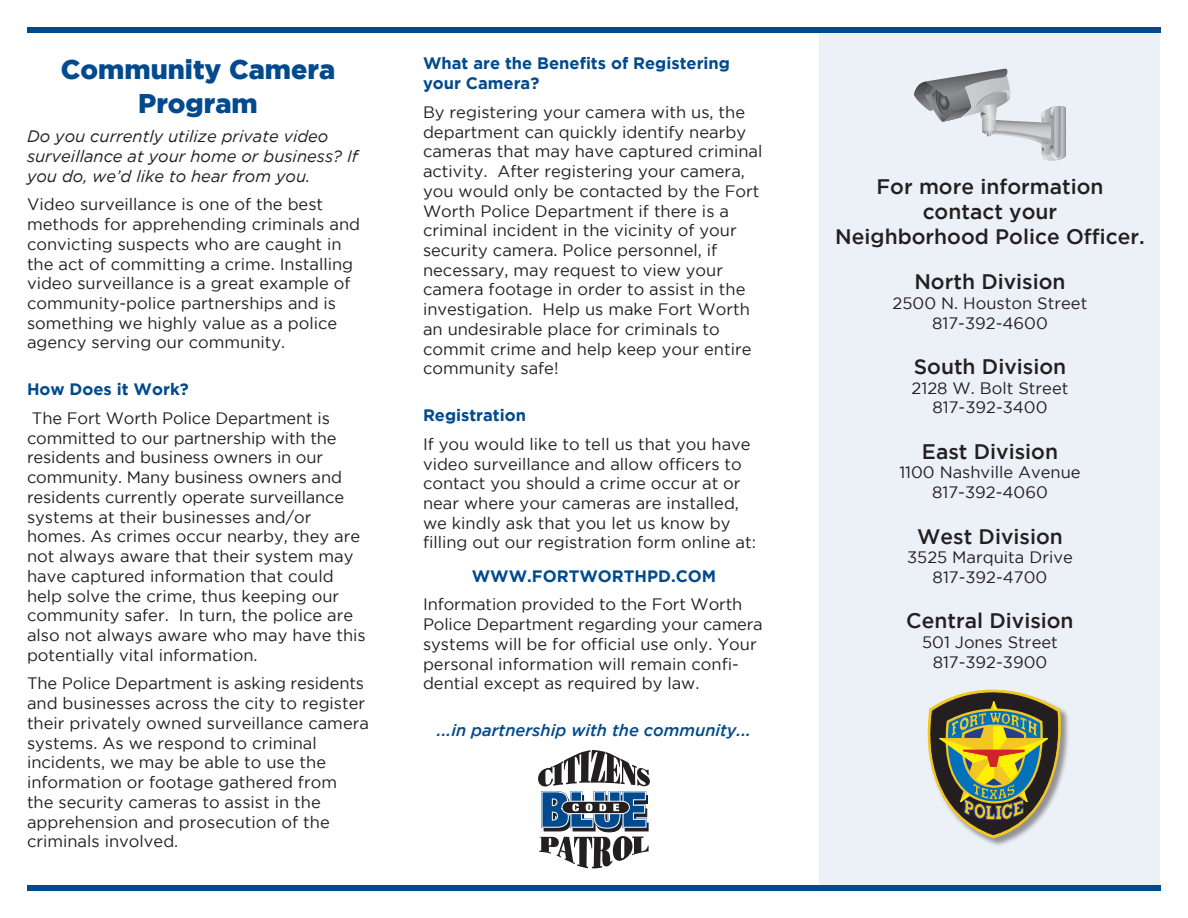
<style>
.page{position:relative;width:1188px;height:918px;background:#fff}
.page>*{position:absolute;margin:0;border:0;box-sizing:border-box;transform-origin:0 0}
.Heading_1{font:900 27px "Gotham";color:#004a8d}
.Body_Text_2{font:500 21px/25px "Gotham";color:#231f20;text-align:center}
.Body_Text_2-2{font:16.5px/19.8px "Gotham";color:#231f20}
.Body_Text_2-3{font:italic 16.5px/19.8px "Gotham";color:#231f20}
.Body_Text_2-4{font:700 16.5px/19.8px "Gotham";color:#004a8d}
.Body_Text_2-5{font:italic 500 16.5px "Gotham";color:#004a8d}
</style>
<div class="page">
<div style="left:820px;top:34px;width:340px;height:853px;background:#ecf0f7"></div>
<svg style="left:538px;top:750px;width:112px;height:118px"></svg>
<svg style="left:914px;top:69px;width:152px;height:92px"></svg>
<div style="left:27px;top:27px;width:1134px;height:6px;background:#004a8d"></div>
<div style="left:27px;top:885px;width:1134px;height:6px;background:#004a8d"></div>
<div style="left:928px;top:690px;width:141px;height:157px;background:#231f20;opacity:.45"></div>
<svg style="left:928px;top:690px;width:133px;height:148px"></svg>
<p class="Heading_1" style="left:61px;top:54px;width:276px">Community Camera</p>
<p class="Heading_1" style="left:138px;top:88px;width:121px">Program</p>
<p class="Body_Text_2-3" style="left:27px;top:126px;width:333px">Do you currently utilize private video surveillance at your home or business? If you do, we’d like to hear from you.</p>
<p class="Body_Text_2-2" style="left:27px;top:194px;width:335px">Video surveillance is one of the best methods for apprehending criminals and convicting suspects who are caught in the act of committing a crime. Installing video surveillance is a great example of community-police partnerships and is something we highly value as a police agency serving our community.</p>
<p class="Body_Text_2-4" style="left:27px;top:379px;width:163px">How Does it Work?</p>
<p class="Body_Text_2-2" style="left:27px;top:408px;width:340px">The Fort Worth Police Department is committed to our partnership with the residents and business owners in our community. Many business owners and residents currently operate surveillance systems at their businesses and/or homes. As crimes occur nearby, they are not always aware that their system may have captured information that could help solve the crime, thus keeping our community safer. In turn, the police are also not always aware who may have this potentially vital information.</p>
<p class="Body_Text_2-2" style="left:27px;top:673px;width:344px">The Police Department is asking residents and businesses across the city to register their privately owned surveillance camera systems. As we respond to criminal incidents, we may be able to use the information or footage gathered from<br>the security cameras to assist in the apprehension and prosecution of the criminals involved.</p>
<p class="Body_Text_2-4" style="left:423px;top:53px;width:308px">What are the Benefits of Registering your Camera?</p>
<p class="Body_Text_2-2" style="left:423px;top:102px;width:341px">By registering your camera with us, the department can quickly identify nearby cameras that may have captured criminal activity. After registering your camera, you would only be contacted by the Fort Worth Police Department if there is a criminal incident in the vicinity of your security camera. Police personnel, if necessary, may request to view your camera footage in order to assist in the investigation. Help us make Fort Worth an undesirable place for criminals to commit crime and help keep your entire community safe!</p>
<p class="Body_Text_2-4" style="left:423px;top:405px;width:105px">Registration</p>
<p class="Body_Text_2-2" style="left:423px;top:434px;width:334px">If you would like to tell us that you have video surveillance and allow officers to contact you should a crime occur at or near where your cameras are installed, we kindly ask that you let us know by filling out our registration form online at:</p>
<p class="Body_Text_2-4" style="left:472px;top:566px;width:246px">WWW.FORTWORTHPD.COM</p>
<p class="Body_Text_2-2" style="left:423px;top:594px;width:341px">Information provided to the Fort Worth Police Department regarding your camera systems will be for official use only. Your personal information will remain confi&shy;dential except as required by law.</p>
<p class="Body_Text_2-5" style="left:437px;top:721px;width:316px">...in partnership with the community...</p>
<p class="Body_Text_2" style="left:835px;top:173px;width:311px">For more information contact your<br>Neighborhood Police Officer.</p>
<p class="Body_Text_2" style="left:914px;top:269px;width:153px">North Division</p>
<p class="Body_Text_2-2" style="left:893px;top:293px;width:196px">2500 N. Houston Street</p>
<p class="Body_Text_2-2" style="left:932px;top:313px;width:117px">817-392-4600</p>
<p class="Body_Text_2" style="left:914px;top:354px;width:154px">South Division</p>
<p class="Body_Text_2-2" style="left:912px;top:378px;width:158px">2128 W. Bolt Street</p>
<p class="Body_Text_2-2" style="left:932px;top:397px;width:117px">817-392-3400</p>
<p class="Body_Text_2" style="left:922px;top:438px;width:138px">East Division</p>
<p class="Body_Text_2-2" style="left:899px;top:463px;width:183px">1100 Nashville Avenue</p>
<p class="Body_Text_2-2" style="left:932px;top:482px;width:117px">817-392-4060</p>
<p class="Body_Text_2" style="left:917px;top:523px;width:147px">West Division</p>
<p class="Body_Text_2-2" style="left:907px;top:547px;width:167px">3525 Marquita Drive</p>
<p class="Body_Text_2-2" style="left:933px;top:567px;width:116px">817-392-4700</p>
<p class="Body_Text_2" style="left:906px;top:608px;width:169px">Central Division</p>
<p class="Body_Text_2-2" style="left:922px;top:632px;width:137px">501 Jones Street</p>
<p class="Body_Text_2-2" style="left:933px;top:652px;width:116px">817-392-3900</p>
</div>
